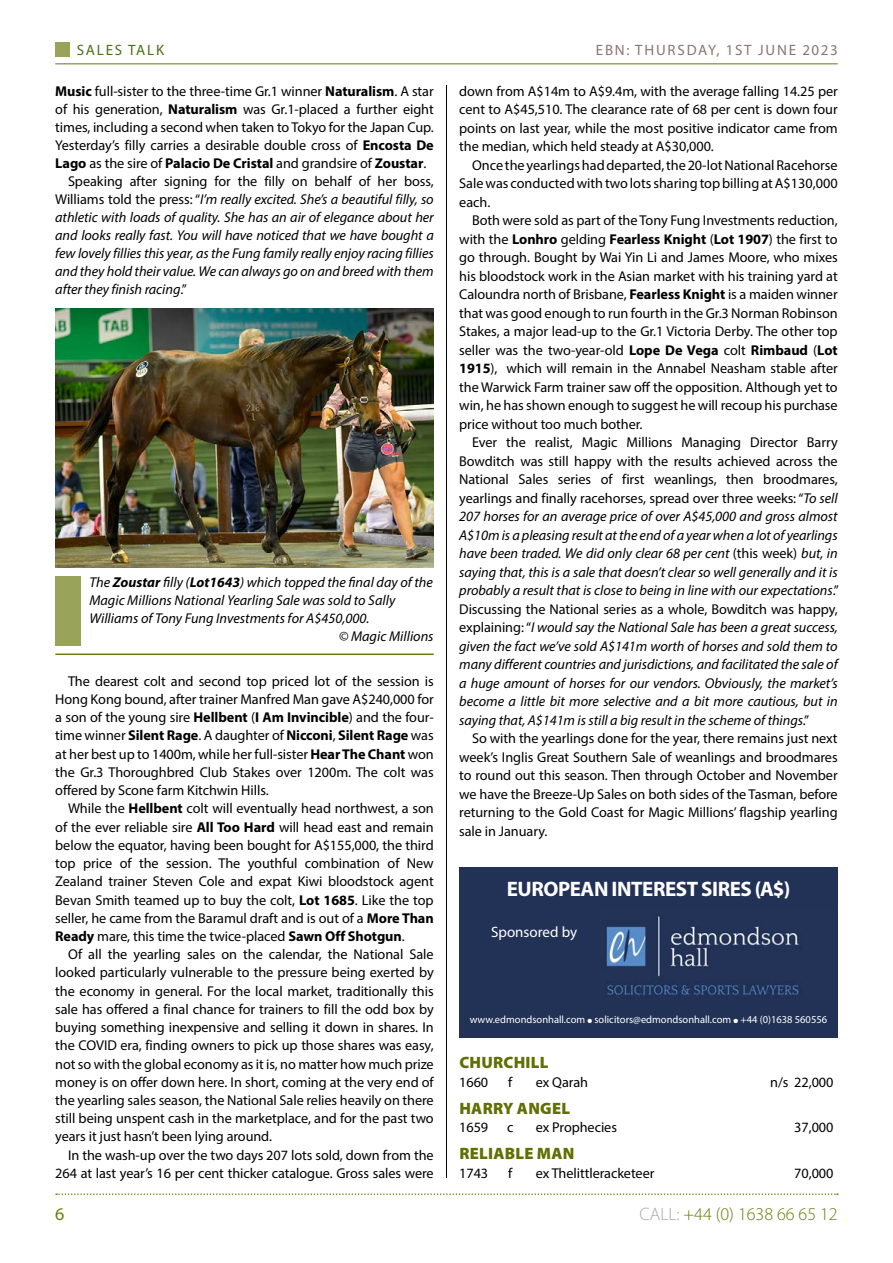
<style>
.page{position:relative;width:893px;height:1263px;background:#fff}
.page>*{position:absolute;margin:0;border:0;box-sizing:border-box;transform-origin:0 0}
.t1{font:700 21px "Myriad Pro";letter-spacing:-.02em;color:#fff}
.t2{font:300 18px "Myriad Pro";color:#6a7d0a}
.t3{font:18px "Myriad Pro";color:#6a7d0a}
.t4{font:900 16.5px "Myriad Pro";letter-spacing:.015em;color:#616f03}
.t5{font:15px "Myriad Pro";letter-spacing:.12em;color:#8a7670}
.t6{font:15px "Myriad Pro";color:#fff}
.t7{font:15px "Myriad Pro";letter-spacing:.12em;color:#487219}
.t8{font:14.25px/18.3px "Myriad Pro";letter-spacing:-.005em;color:#000;text-align:justify}
.t9{font:italic 14.25px/18.5px "Myriad Pro";letter-spacing:-.005em;color:#000;text-align:justify}
.t10{font:700 14.25px "Myriad Pro";letter-spacing:-.005em;color:#000}
.t11{font:10.5px "Myriad Pro";color:#fff}
.s1{font-weight:700}
.s2{font-style:normal}
.s3{font-weight:400}
.s4{color:#a8a8a7}
</style>
<div class="page">
<svg style="left:56px;top:1193px;width:782px;height:2px"></svg>
<div style="left:55px;top:43px;width:15px;height:14px;background:#99a35a"></div>
<hr style="left:55px;top:63px;width:783px;height:2px;background:#99a35a">
<hr style="left:446px;top:85px;width:1px;height:1093px;background:#000">
<div style="left:459px;top:867px;width:379px;height:170px;background:#223256"></div>
<img style="left:606px;top:914px;width:194px;height:85px">
<hr style="left:55px;top:653px;width:379px;height:2px;background:#6a7d0a">
<div style="left:55px;top:576px;width:26px;height:69px;background:#99a35a"></div>
<img style="left:56px;top:308px;width:378px;height:259px">
<p class="t7" style="left:77px;top:41px;width:89px">SALES TALK</p>
<p class="t5" style="left:596px;top:41px;width:243px">EBN: THURSDAY, 1ST JUNE 2023</p>
<p class="t8" style="left:459px;top:82px;width:380px">down from A$14m to A$9.4m, with the average falling 14.25 per cent to A$45,510. The clearance rate of 68 per cent is down four points on last year, while the most positive indicator came from the median, which held steady at A$30,000.</p>
<p class="t8" style="left:459px;top:155px;width:380px;text-indent:13px">Once the yearlings had departed, the 20-lot National Racehorse Sale was conducted with two lots sharing top billing at A$130,000 each.</p>
<p class="t8" style="left:459px;top:211px;width:380px;text-indent:13px">Both were sold as part of the Tony Fung Investments reduction, with the <span class="s1">Lonhro</span> gelding <span class="s1">Fearless Knight</span> (<span class="s1">Lot 1907</span>) the first to go through. Bought by Wai Yin Li and James Moore, who mixes his bloodstock work in the Asian market with his training yard at Caloundra north of Brisbane, <span class="s1">Fearless Knight</span> is a maiden winner that was good enough to run fourth in the Gr.3 Norman Robinson Stakes, a major lead-up to the Gr.1 Victoria Derby. The other top seller was the two-year-old <span class="s1">Lope De Vega</span> colt <span class="s1">Rimbaud</span> (<span class="s1">Lot 1915</span>), which will remain in the Annabel Neasham stable after the Warwick Farm trainer saw off the opposition. Although yet to win, he has shown enough to suggest he will recoup his purchase price without too much bother.</p>
<p class="t9" style="left:459px;top:433px;width:381px;text-indent:13px"><span class="s2">Ever the realist, Magic Millions Managing Director Barry Bowditch was still happy with the results achieved across the National Sales series of first weanlings, then broodmares, yearlings and finally racehorses, spread over three weeks: “</span>To sell 207 horses for an average price of over A$45,000 and gross almost A$10m is a pleasing result at the end of a year when a lot of yearlings have been traded. We did only clear 68 per cent <span class="s2">(this week)</span> but, in saying that, this is a sale that doesn’t clear so well generally and it is probably a result that is close to being in line with our expectations<span class="s2">.” Discussing the National series as a whole, Bowditch was happy, explaining: “</span>I would say the National Sale has been a great success, given the fact we’ve sold A$141m worth of horses and sold them to many different countries and jurisdictions, and facilitated the sale of a huge amount of horses for our vendors. Obviously, the market’s become a little bit more selective and a bit more cautious, but in saying that, A$141m is still a big result in the scheme of things<span class="s2">.”</span></p>
<p class="t8" style="left:459px;top:729px;width:380px;text-indent:13px">So with the yearlings done for the year, there remains just next week’s Inglis Great Southern Sale of weanlings and broodmares to round out this season. Then through October and November we have the Breeze-Up Sales on both sides of the Tasman, before returning to the Gold Coast for Magic Millions’ flagship yearling sale in January.</p>
<p class="t8" style="left:55px;top:82px;width:380px"><span class="s1">Music</span> full-sister to the three-time Gr.1 winner <span class="s1">Naturalism</span>. A star</p>
<p class="t8" style="left:55px;top:100px;width:380px">of his generation, <span class="s1">Naturalism</span> was Gr.1-placed a further eight</p>
<p class="t8" style="left:55px;top:118px;width:380px">times, including a second when taken to Tokyo for the Japan Cup.</p>
<p class="t8" style="left:55px;top:136px;width:380px">Yesterday’s filly carries a desirable double cross of <span class="s1">Encosta De</span></p>
<p class="t10" style="left:55px;top:154px;width:372px">Lago <span class="s3">as the sire of</span> Palacio De Cristal <span class="s3">and grandsire of</span> Zoustar<span class="s3">.</span></p>
<p class="t8" style="left:68px;top:172px;width:367px">Speaking after signing for the filly on behalf of her boss,</p>
<p class="t9" style="left:55px;top:189px;width:380px"><span class="s2">Williams told the press: “</span>I’m really excited. She’s a beautiful filly, so</p>
<p class="t9" style="left:55px;top:207px;width:380px">athletic with loads of quality. She has an air of elegance about her</p>
<p class="t9" style="left:55px;top:225px;width:380px">and looks really fast. You will have noticed that we have bought a</p>
<p class="t9" style="left:55px;top:243px;width:380px">few lovely fillies this year, as the Fung family really enjoy racing fillies</p>
<p class="t9" style="left:55px;top:261px;width:380px">and they hold their value. We can always go on and breed with them</p>
<p class="t9" style="left:55px;top:279px;width:133px">after they finish racing<span class="s2">.”</span></p>
<p class="t9" style="left:89px;top:572px;width:345px">The <span class="s1">Zoustar</span> filly (<span class="s1">Lot1643</span>) which topped the final day of the</p>
<p class="t9" style="left:89px;top:590px;width:307px">Magic Millions National Yearling Sale was sold to Sally</p>
<p class="t9" style="left:89px;top:608px;width:282px">Williams of Tony Fung Investments for A$450,000.</p>
<p class="t9" style="left:339px;top:626px;width:96px">© Magic Millions</p>
<p class="t8" style="left:55px;top:672px;width:380px;text-indent:13px">The dearest colt and second top priced lot of the session is Hong Kong bound, after trainer Manfred Man gave A$240,000 for a son of the young sire <span class="s1">Hellbent</span> (<span class="s1">I Am Invincible</span>) and the four&shy;time winner <span class="s1">Silent Rage</span>. A daughter of <span class="s1">Nicconi</span>, <span class="s1">Silent Rage</span> was at her best up to 1400m, while her full-sister <span class="s1">Hear The Chant</span> won the Gr.3 Thoroughbred Club Stakes over 1200m. The colt was offered by Scone farm Kitchwin Hills.</p>
<p class="t8" style="left:55px;top:799px;width:380px;text-indent:13px">While the <span class="s1">Hellbent</span> colt will eventually head northwest, a son of the ever reliable sire <span class="s1">All Too Hard</span> will head east and remain below the equator, having been bought for A$155,000, the third top price of the session. The youthful combination of New Zealand trainer Steven Cole and expat Kiwi bloodstock agent Bevan Smith teamed up to buy the colt, <span class="s1">Lot 1685</span>. Like the top seller, he came from the Baramul draft and is out of a <span class="s1">More Than Ready</span> mare, this time the twice-placed <span class="s1">Sawn Off Shotgun</span>.</p>
<p class="t8" style="left:55px;top:945px;width:380px;text-indent:13px">Of all the yearling sales on the calendar, the National Sale looked particularly vulnerable to the pressure being exerted by the economy in general. For the local market, traditionally this sale has offered a final chance for trainers to fill the odd box by buying something inexpensive and selling it down in shares. In the COVID era, finding owners to pick up those shares was easy, not so with the global economy as it is, no matter how much prize money is on offer down here. In short, coming at the very end of the yearling sales season, the National Sale relies heavily on there still being unspent cash in the marketplace, and for the past two years it just hasn’t been lying around.</p>
<p class="t8" style="left:55px;top:1145px;width:380px;text-align:right">In the wash-up over the two days 207 lots sold, down from the<br>264 at last year’s 16 per cent thicker catalogue. Gross sales were</p>
<h1 class="t1" style="left:507px;top:875px;width:285px">EUROPEAN INTEREST SIRES (A$)</h1>
<p class="t6" style="left:491px;top:923px;width:88px">Sponsored by</p>
<p class="t11" style="left:470px;top:1013px;width:359px">www.edmondsonhall.com ● solicitors@edmondsonhall.com ● +44 (0)1638 560556</p>
<p class="t4" style="left:459px;top:1052px;width:91px">CHURCHILL</p>
<p class="t8" style="left:459px;top:1073px;width:31px">1660</p>
<p class="t8" style="left:508px;top:1073px;width:6px">f</p>
<p class="t8" style="left:536px;top:1073px;width:54px">ex Qarah</p>
<p class="t8" style="left:770px;top:1073px;width:65px">n/s 22,000</p>
<p class="t4" style="left:459px;top:1097px;width:112px">HARRY ANGEL</p>
<p class="t8" style="left:459px;top:1118px;width:31px">1659</p>
<p class="t8" style="left:507px;top:1118px;width:8px">c</p>
<p class="t8" style="left:536px;top:1118px;width:83px">ex Prophecies</p>
<p class="t8" style="left:794px;top:1118px;width:41px">37,000</p>
<p class="t4" style="left:459px;top:1143px;width:117px">RELIABLE MAN</p>
<p class="t8" style="left:459px;top:1164px;width:31px">1743</p>
<p class="t8" style="left:508px;top:1164px;width:6px">f</p>
<p class="t8" style="left:536px;top:1164px;width:120px">ex Thelittleracketeer</p>
<p class="t8" style="left:794px;top:1164px;width:41px">70,000</p>
<p class="t3" style="left:55px;top:1203px;width:11px">6</p>
<p class="t2" style="left:639px;top:1203px;width:200px"><span class="s4">CALL:</span> +44 (0) 1638 66 65 12</p>
</div>
